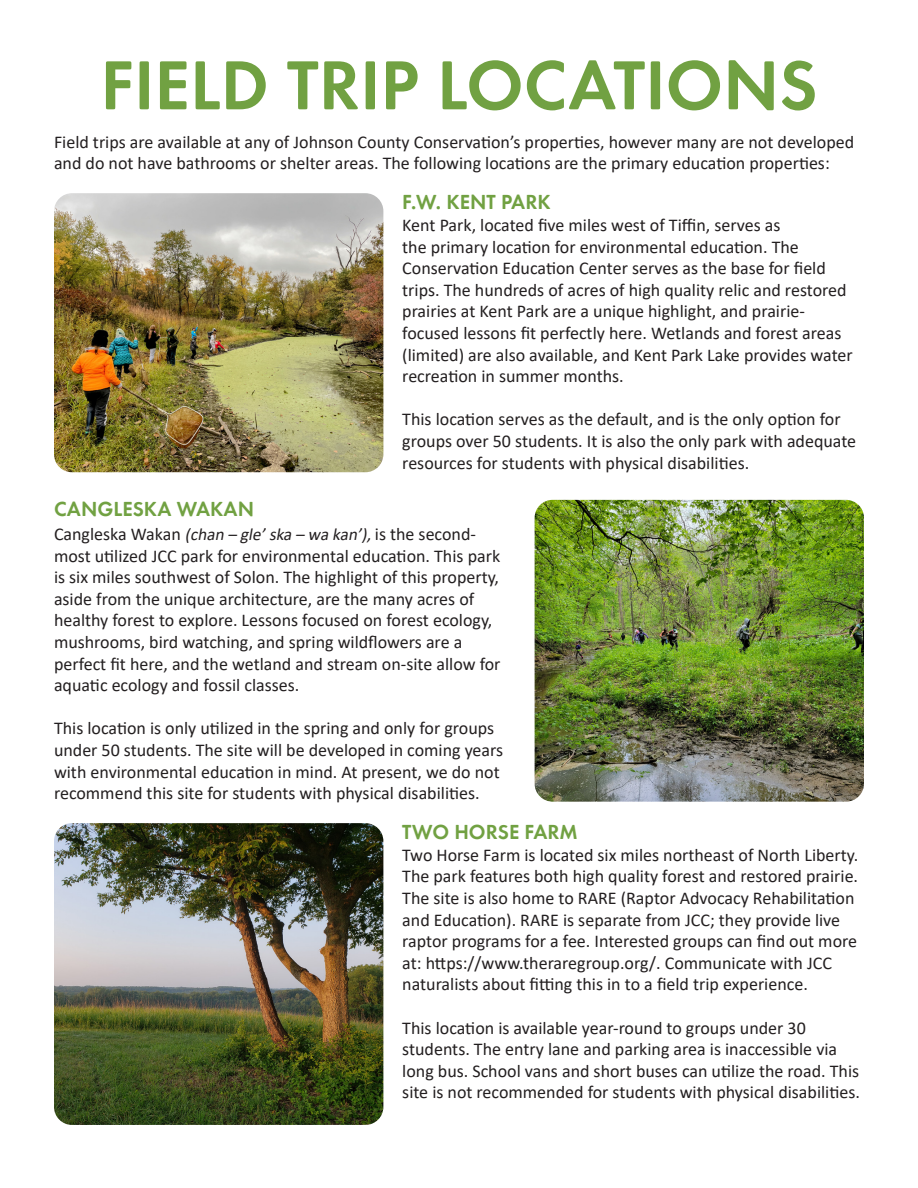
<style>
.page{position:relative;width:918px;height:1188px;background:#fff}
.page>*{position:absolute;margin:0;border:0;box-sizing:border-box;transform-origin:0 0}
.t1{font:600 72px "Futura Round";color:#71a142}
.t2{font:600 21px "Futura Round";color:#71a142}
.t3{font:18px/21.6px "Calibri";color:#231f20}
.s1{font-style:italic;font-size:17.25px}
</style>
<div class="page">
<img style="left:54px;top:193px;width:329px;height:279px">
<img style="left:535px;top:500px;width:329px;height:302px">
<img style="left:54px;top:823px;width:329px;height:302px">
<p class="t1" style="left:100px;top:31px;width:719px">FIELD TRIP LOCATIONS</p>
<p class="t3" style="left:54px;top:130px;width:802px">Field trips are available at any of Johnson County Conservation’s properties, however many are not developed and do not have bathrooms or shelter areas. The following locations are the primary education properties:</p>
<p class="t2" style="left:402px;top:187px;width:150px">F.W. KENT PARK</p>
<p class="t3" style="left:402px;top:214px;width:452px">Kent Park, located five miles west of Tiffin, serves as<br>the primary location for environmental education. The Conservation Education Center serves as the base for field trips. The hundreds of acres of high quality relic and restored prairies at Kent Park are a unique highlight, and prairie&shy;focused lessons fit perfectly here. Wetlands and forest areas (limited) are also available, and Kent Park Lake provides water recreation in summer months.</p>
<p class="t3" style="left:402px;top:408px;width:455px">This location serves as the default, and is the only option for groups over 50 students. It is also the only park with adequate resources for students with physical disabilities.</p>
<p class="t2" style="left:54px;top:493px;width:202px">CANGLESKA WAKAN</p>
<p class="t3" style="left:54px;top:523px;width:448px">Cangleska Wakan <span class="s1">(chan – gle’ska – wa kan’),</span>is the second&shy;most utilized JCC park for environmental education. This park is six miles southwest of Solon. The highlight of this property, aside from the unique architecture, are the many acres of healthy forest to explore. Lessons focused on forest ecology, mushrooms, bird watching, and spring wildflowers are a perfect fit here, and the wetland and stream on-site allow for aquatic ecology and fossil classes.</p>
<p class="t3" style="left:54px;top:717px;width:451px">This location is only utilized in the spring and only for groups under 50 students. The site will be developed in coming years with environmental education in mind. At present, we do not recommend this site for students with physical disabilities.</p>
<p class="t2" style="left:402px;top:817px;width:177px">TWO HORSE FARM</p>
<p class="t3" style="left:402px;top:844px;width:458px">Two Horse Farm is located six miles northeast of North Liberty.<br>The park features both high quality forest and restored prairie.<br>The site is also home to RARE (Raptor Advocacy Rehabilitation and Education). RARE is separate from JCC; they provide live raptor programs for a fee. Interested groups can find out more at: https://www.theraregroup.org/. Communicate with JCC naturalists about fitting this in to a field trip experience.</p>
<p class="t3" style="left:402px;top:1016px;width:459px">This location is available year-round to groups under 30 students. The entry lane and parking area is inaccessible via long bus. School vans and short buses can utilize the road. This site is not recommended for students with physical disabilities.</p>
</div>
